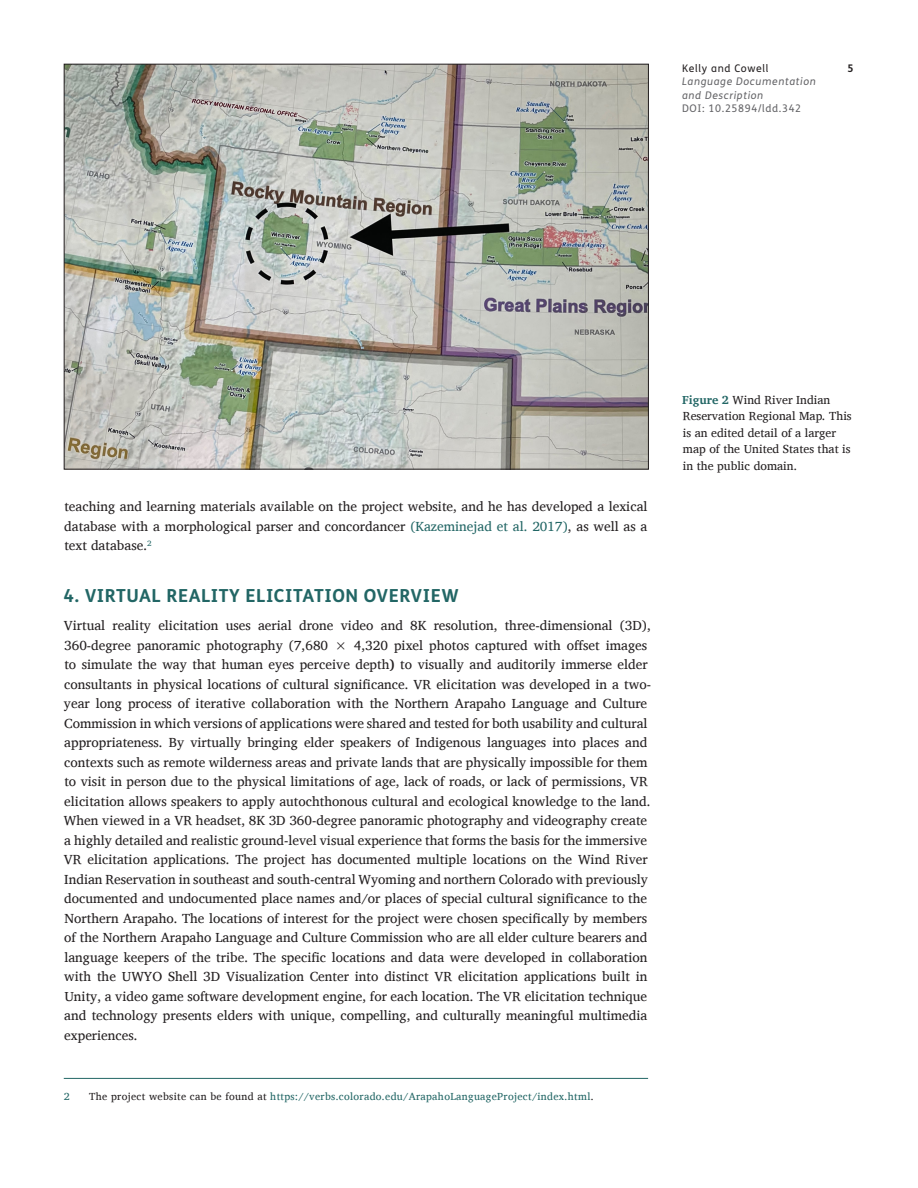
<style>
.page{position:relative;width:918px;height:1188px;background:#fff}
.page>*{position:absolute;margin:0;border:0;box-sizing:border-box;transform-origin:0 0}
.t1{font:700 18px "FS Me";letter-spacing:.03em;color:#226665}
.Body_Copy{font:13.5px/19.5px "Charis SIL";color:#231f20;text-align:justify}
.Figure_copy{font:12px/16.5px "Charis SIL";color:#231f20}
.Footnote{font:10.5px "Charis SIL";letter-spacing:.03em;color:#226665}
.t2{font:italic 10.5px/13.5px "FS Me";letter-spacing:.06em;color:#636366}
.t3{font:10.5px "FS Me";letter-spacing:.06em;color:#636366}
.t4{font:10.5px "FS Me";letter-spacing:.06em;color:#231f20}
.t5{font:700 10.5px "FS Me";color:#231f20}
.s1{color:#226665}
.s2{font-weight:700}
.s3{color:#231f20}
.s4{font-weight:700;color:#226665}
.s5{font-style:italic}
</style>
<div class="page">
<hr style="left:64px;top:1078px;width:584px;height:1px;background:#226665">
<img style="left:66px;top:66px;width:581px;height:402px">
<p class="t4" style="left:682px;top:62px;width:88px">Kelly and Cowell</p>
<p class="t5" style="left:848px;top:62px;width:8px">5</p>
<p class="t2" style="left:682px;top:75px;width:135px">Language Documentation and Description</p>
<p class="t3" style="left:682px;top:102px;width:121px">DOI: 10.25894/ldd.342</p>
<p class="Body_Copy" style="left:64px;top:497px;width:585px">teaching and learning materials available on the project website, and he has developed a lexical database with a morphological parser and concordancer <span class="s1">(Kazeminejad et al. 2017)</span>, as well as a text database.<sup>2</sup></p>
<h1 class="t1" style="left:64px;top:585px;width:397px">4. VIRTUAL REALITY ELICITATION OVERVIEW</h1>
<p class="Body_Copy" style="left:64px;top:616px;width:589px;text-align:left">Virtual reality elicitation uses aerial drone video and 8K resolution, three-dimensional (3D), 360-degree panoramic photography (7,680 × 4,320 pixel photos captured with offset images to simulate the way that human eyes perceive depth<span class="s2">)</span> to visually and auditorily immerse elder consultants in physical locations of cultural significance. VR elicitation was developed in a two&shy;year long process of iterative collaboration with the Northern Arapaho Language and Culture Commission in which versions of applications were shared and tested for both usability and cultural appropriateness. By virtually bringing elder speakers of Indigenous languages into places and contexts such as remote wilderness areas and private lands that are physically impossible for them to visit in person due to the physical limitations of age, lack of roads, or lack of permissions, VR elicitation allows speakers to apply autochthonous cultural and ecological knowledge to the land.<br>When viewed in a VR headset, 8K 3D 360-degree panoramic photography and videography create a highly detailed and realistic ground-level visual experience that forms the basis for the immersive VR elicitation applications. The project has documented multiple locations on the Wind River Indian Reservation in southeast and south-central Wyoming and northern Colorado with previously documented and undocumented place names and/or places of special cultural significance to the Northern Arapaho. The locations of interest for the project were chosen specifically by members of the Northern Arapaho Language and Culture Commission who are all elder culture bearers and language keepers of the tribe. The specific locations and data were developed in collaboration with the UWYO Shell 3D Visualization Center into distinct VR elicitation applications built in Unity, a video game software development engine, for each location. The VR elicitation technique and technology presents elders with unique, compelling, and culturally meaningful multimedia experiences.</p>
<p class="Footnote" style="left:64px;top:1091px;width:7px">2</p>
<p class="Footnote" style="left:89px;top:1091px;width:506px"><span class="s3">The project website can be found at</span> https://verbs.colorado.edu/ArapahoLanguageProject/index.html<span class="s3">.</span></p>
<p class="Figure_copy" style="left:682px;top:391px;width:171px"><span class="s4">Figure 2</span> Wind River Indian<br>Reservation Regional Map<span class="s5">.</span> This is an edited detail of a larger map of the United States that is in the public domain.</p>
</div>
